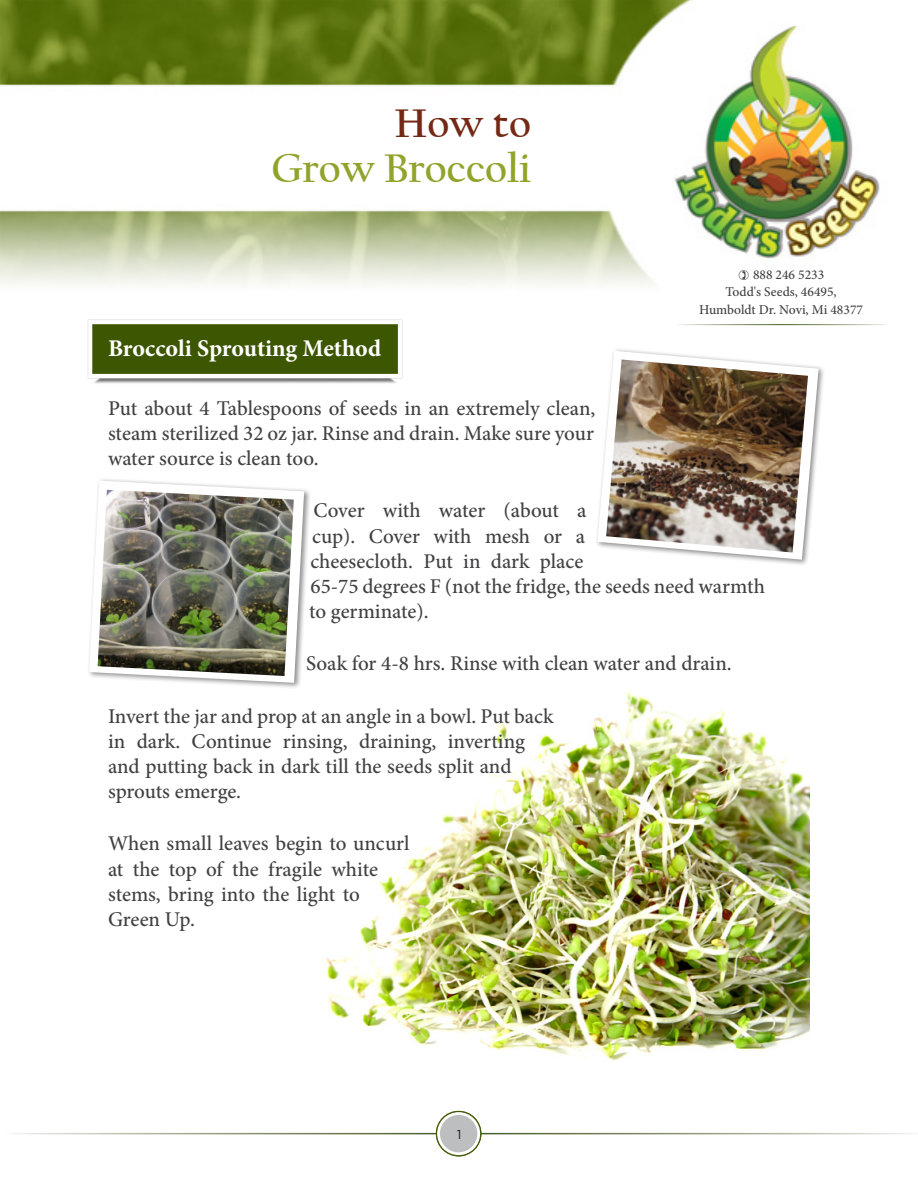
<style>
.page{position:relative;width:918px;height:1188px;background:#fff}
.page>*{position:absolute;margin:0;border:0;box-sizing:border-box;transform-origin:0 0}
.t1{font:700 42px "Californian FB";color:#91a32b}
.t2{font:700 42px "Californian FB";color:#742916}
.t3{font:700 24px "Minion Pro";letter-spacing:-.005em;color:#fff}
.t4{font:500 21px/25.2px "Minion Pro";color:#414042}
.t5{font:500 13.5px "Minion Pro";color:#414042}
.t6{font:13.05px "Gotham";color:#222021}
</style>
<div class="page">
<img style="left:0;top:0;width:880px;height:287px">
<img style="left:325px;top:692px;width:485px;height:368px">
<img style="left:87px;top:319px;width:316px;height:65px">
<div style="left:595px;top:348px;width:231px;height:219px;background:#000;opacity:.45"></div>
<svg style="left:597px;top:351px;width:222px;height:209px"></svg>
<img style="left:606px;top:359px;width:202px;height:194px">
<div style="left:86px;top:478px;width:226px;height:211px;background:#000;opacity:.45"></div>
<svg style="left:89px;top:481px;width:215px;height:202px"></svg>
<img style="left:98px;top:490px;width:196px;height:186px">
<svg style="left:437px;top:1112px;width:44px;height:44px"></svg>
<div style="left:436px;top:1111px;width:45px;height:45px;border:1px solid #415a06;border-radius:50%"></div>
<div style="left:440px;top:1115px;width:37px;height:37px;background:#bcbec0;border-radius:50%"></div>
<svg style="left:739px;top:270px;width:10px;height:10px"></svg>
<h1 class="t2" style="left:395px;top:100px;width:138px">How to</h1>
<h1 class="t1" style="left:272px;top:145px;width:261px">Grow Broccoli</h1>
<p class="t5" style="left:753px;top:266px;width:73px">888 246 5233</p>
<p class="t5" style="left:725px;top:283px;width:113px">Todd's Seeds, 46495,</p>
<p class="t5" style="left:699px;top:301px;width:165px">Humboldt Dr. Novi, Mi 48377</p>
<p class="t3" style="left:108px;top:331px;width:275px">Broccoli Sprouting Method</p>
<p class="t4" style="left:108px;top:396px;width:489px;text-align:justify">Put about 4 Tablespoons of seeds in an extremely clean, steam sterilized 32 oz jar. Rinse and drain. Make sure your water source is clean too.</p>
<p class="t4" style="left:309px;top:498px;width:457px">Cover with water (about a<br>cup). Cover with mesh or a<br>cheesecloth. Put in dark place<br>65-75 degrees F (not the fridge, the seeds need warmth to germinate).</p>
<p class="t4" style="left:306px;top:651px;width:427px">Soak for 4-8 hrs. Rinse with clean water and drain.</p>
<p class="t4" style="left:108px;top:703px;width:447px">Invert the jar and prop at an angle in a bowl. Put back in dark. Continue rinsing, draining, inverting and putting back in dark till the seeds split and sprouts emerge.</p>
<p class="t4" style="left:108px;top:831px;width:303px">When small leaves begin to uncurl at the top of the fragile white stems, bring into the light to<br>Green Up.</p>
<p class="t6" style="left:455px;top:1126px;width:9px">21</p>
</div>
